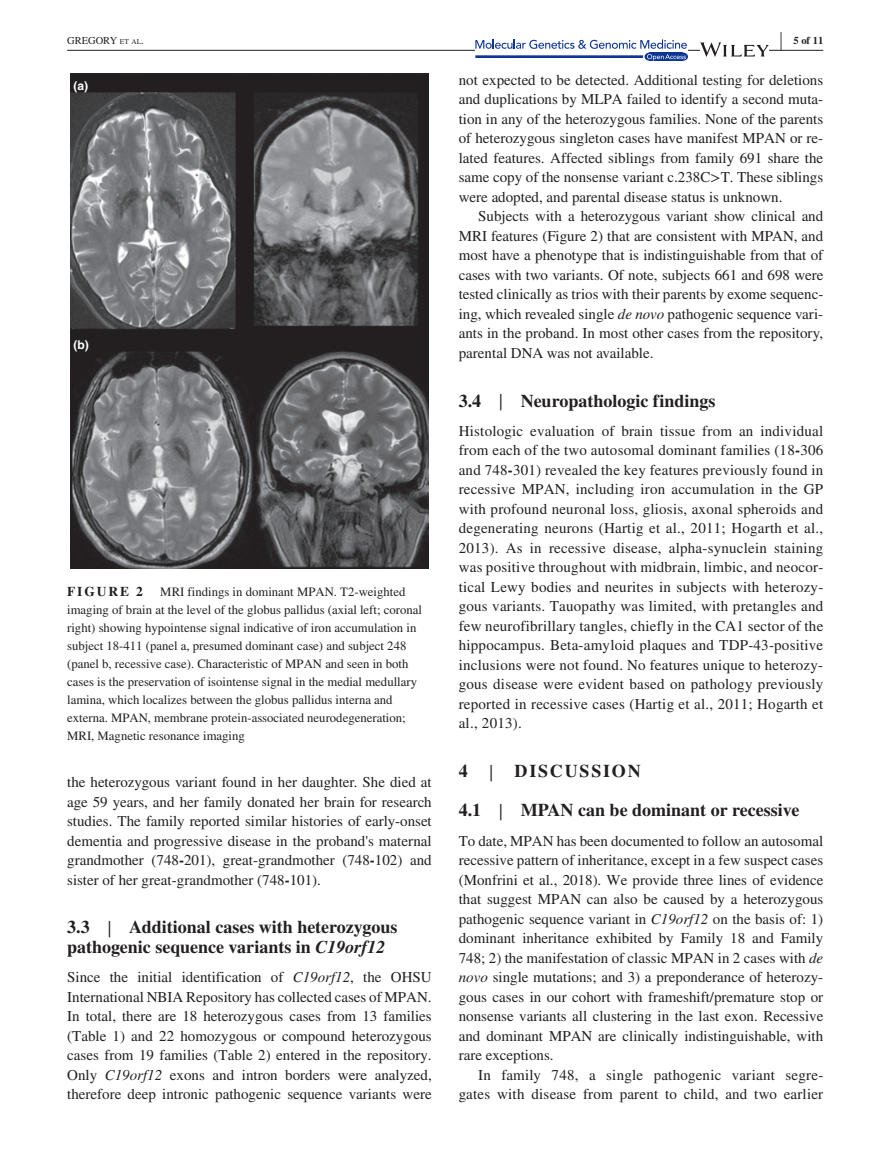
<style>
.page{position:relative;width:893px;height:1174px;background:#fff}
.page>*{position:absolute;margin:0;border:0;box-sizing:border-box;transform-origin:0 0}
.t1{font:700 25.95px "STIX";color:#231f20;scale:.36 1}
.t2{font:700 18px/19.5px "STIX";color:#231f20}
.t3{font:15px/19.5px "STIX";color:#231f20;text-align:justify}
.t4{font:700 13.5px "STIX";letter-spacing:.14em;color:#231f20}
.t5{font:12.75px/18px "STIX";color:#231f20}
.t6{font:700 12px "Helvetica";color:#fff}
.t7{font:10.5px "STIX";color:#231f20}
.t8{font:700 10.5px "STIX";color:#231f20}
.s1{font-size:7.35px}
.s2{font-weight:700}
.s3{font-weight:400;font-size:23.7px}
.s4{font-style:italic}
</style>
<div class="page">
<hr style="left:67px;top:50px;width:756px;height:1px;background:#231f20">
<svg style="left:475px;top:39px;width:212px;height:22px"></svg>
<svg style="left:700px;top:42px;width:69px;height:15px"></svg>
<div style="left:67px;top:73px;width:365px;height:495px;background:linear-gradient(to bottom,#fff,#fff)"></div>
<img style="left:71px;top:73px;width:357px;height:495px">
<h1 class="t1" style="left:780px;top:26px;width:7px">|</h1>
<p class="t7" style="left:67px;top:33px;width:78px">GREGORY <span class="s1">et al</span>.</p>
<p class="t8" style="left:793px;top:34px;width:31px">5 of 11</p>
<p class="t6" style="left:74px;top:79px;width:16px">(a)</p>
<p class="t6" style="left:74px;top:337px;width:17px">(b)</p>
<p class="t4" style="left:67px;top:583px;width:77px">FIGURE 2</p>
<p class="t5" style="left:67px;top:583px;width:356px;text-indent:93px">MRI findings in dominant MPAN. T2‐weighted imaging of brain at the level of the globus pallidus (axial left; coronal right) showing hypointense signal indicative of iron accumulation in subject 18‐411 (panel a, presumed dominant case) and subject 248 (panel b, recessive case). Characteristic of MPAN and seen in both cases is the preservation of isointense signal in the medial medullary lamina, which localizes between the globus pallidus interna and externa. MPAN, membrane protein‐associated neurodegeneration; MRI, Magnetic resonance imaging</p>
<p class="t3" style="left:67px;top:773px;width:366px">the heterozygous variant found in her daughter. She died at age 59 years, and her family donated her brain for research studies. The family reported similar histories of early‐onset dementia and progressive disease in the proband's maternal grandmother (748<span class="s2">‐</span>201), great‐grandmother (748<span class="s2">‐</span>102) and sister of her great‐grandmother (748<span class="s2">‐</span>101).</p>
<p class="t2" style="left:67px;top:917px;width:332px">3.3 <span class="s3">|</span> Additional cases with heterozygous pathogenic sequence variants in <span class="s4">C19orf12</span></p>
<p class="t3" style="left:67px;top:968px;width:366px">Since the initial identification of <span class="s4">C19orf12</span>, the OHSU International NBIA Repository has collected cases of MPAN.<br>In total, there are 18 heterozygous cases from 13 families (Table 1) and 22 homozygous or compound heterozygous cases from 19 families (Table 2) entered in the repository.<br>Only <span class="s4">C19orf12</span> exons and intron borders were analyzed, therefore deep intronic pathogenic sequence variants were</p>
<p class="t3" style="left:459px;top:71px;width:366px">not expected to be detected. Additional testing for deletions and duplications by MLPA failed to identify a second muta&shy;tion in any of the heterozygous families. None of the parents of heterozygous singleton cases have manifest MPAN or re&shy;lated features. Affected siblings from family 691 share the same copy of the nonsense variant c.238C&gt;T. These siblings were adopted, and parental disease status is unknown.</p>
<p class="t3" style="left:459px;top:207px;width:366px;text-indent:20px">Subjects with a heterozygous variant show clinical and MRI features (Figure 2) that are consistent with MPAN, and most have a phenotype that is indistinguishable from that of cases with two variants. Of note, subjects 661 and 698 were tested clinically as trios with their parents by exome sequenc&shy;ing, which revealed single <span class="s4">de novo</span> pathogenic sequence vari&shy;ants in the proband. In most other cases from the repository, parental DNA was not available.</p>
<p class="t2" style="left:459px;top:390px;width:258px">3.4 <span class="s3">|</span> Neuropathologic findings</p>
<p class="t3" style="left:459px;top:422px;width:366px">Histologic evaluation of brain tissue from an individual from each of the two autosomal dominant families (18<span class="s2">‐</span>306 and 748<span class="s2">‐</span>301) revealed the key features previously found in recessive MPAN, including iron accumulation in the GP with profound neuronal loss, gliosis, axonal spheroids and degenerating neurons (Hartig et al., 2011; Hogarth et al., 2013). As in recessive disease, alpha‐synuclein staining was positive throughout with midbrain, limbic, and neocor&shy;tical Lewy bodies and neurites in subjects with heterozy&shy;gous variants. Tauopathy was limited, with pretangles and few neurofibrillary tangles, chiefly in the CA1 sector of the hippocampus. Beta‐amyloid plaques and TDP‐43‐positive inclusions were not found. No features unique to heterozy&shy;gous disease were evident based on pathology previously reported in recessive cases (Hartig et al., 2011; Hogarth et al., 2013).</p>
<p class="t2" style="left:459px;top:751px;width:342px;line-height:39px">4 <span class="s3">|</span> DISCUSSION<br>4.1 <span class="s3">|</span> MPAN can be dominant or recessive</p>
<p class="t3" style="left:459px;top:831px;width:366px">To date, MPAN has been documented to follow an autosomal recessive pattern of inheritance, except in a few suspect cases (Monfrini et al., 2018). We provide three lines of evidence that suggest MPAN can also be caused by a heterozygous pathogenic sequence variant in <span class="s4">C19orf12</span> on the basis of: 1) dominant inheritance exhibited by Family 18 and Family 748; 2) the manifestation of classic MPAN in 2 cases with <span class="s4">de novo</span> single mutations; and 3) a preponderance of heterozy&shy;gous cases in our cohort with frameshift/premature stop or nonsense variants all clustering in the last exon. Recessive and dominant MPAN are clinically indistinguishable, with rare exceptions.</p>
<p class="t3" style="left:459px;top:1065px;width:366px;text-align:right">In family 748, a single pathogenic variant segre&shy;gates with disease from parent to child, and two earlier</p>
</div>
